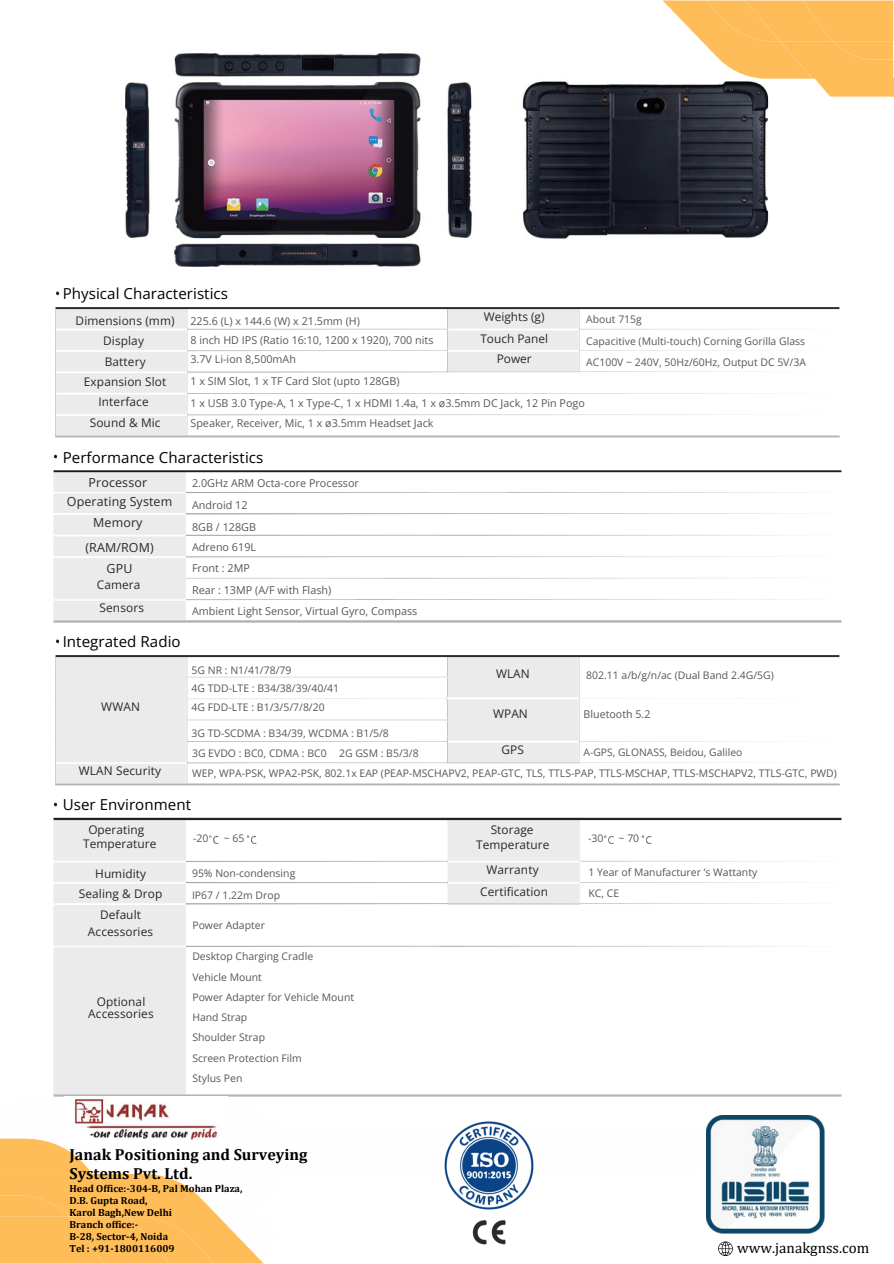
<style>
.page{position:relative;width:894px;height:1264px;background:#fff}
.page>*{position:absolute;margin:0;border:0;box-sizing:border-box;transform-origin:0 0}
.t1{font:700 16.05px/18.8px "Cambria";color:#000}
.t2{font:15.15px "Open Sans";letter-spacing:.005em;color:#000}
.t3{font:15px "Cambria";color:#000}
.t4{font:12.45px/18.9px "Open Sans";letter-spacing:.01em;color:#2a2827;text-align:center}
.t5{font:11.85px/20.2px "Open Sans";letter-spacing:.01em;color:#2a2827;text-align:center}
.t6{font:10.8px "Open Sans";color:#585756}
.t7{font:10.65px "Open Sans";color:#585756}
.t8{font:10.5px/20.2px "Open Sans";color:#585756}
.t9{font:10.35px "Open Sans";color:#585756}
.t10{font:700 10.2px/12px "Cambria";color:#000}
</style>
<div class="page">
<img style="left:125px;top:53px;width:643px;height:213px">
<svg style="left:662px;top:0;width:231px;height:97px"></svg>
<img style="left:53px;top:454px;width:789px;height:169px">
<img style="left:55px;top:291px;width:785px;height:147px">
<img style="left:55px;top:639px;width:785px;height:147px">
<img style="left:53px;top:802px;width:789px;height:295px">
<svg style="left:0;top:1138px;width:263px;height:125px"></svg>
<img style="left:65px;top:1096px;width:163px;height:46px">
<img style="left:444px;top:1121px;width:90px;height:89px">
<img style="left:472px;top:1220px;width:34px;height:25px">
<img style="left:706px;top:1115px;width:118px;height:118px">
<svg style="left:718px;top:1241px;width:14px;height:14px"></svg>
<h1 class="t2" style="left:63px;top:283px;width:167px">Physical Characteristics</h1>
<p class="t5" style="left:76px;top:310px;width:100px">Dimensions (mm)<br>Display<br>Battery<br>Expansion Slot<br>Interface<br>Sound &amp; Mic</p>
<h2 class="t5" style="left:483px;top:306px;width:62px">Weights (g)</h2>
<h2 class="t5" style="left:480px;top:328px;width:69px">Touch Panel</h2>
<p class="t5" style="left:496px;top:348px;width:37px">Power</p>
<p class="t8" style="left:586px;top:309px;width:57px">About 715g</p>
<h1 class="t8" style="left:586px;top:330px;width:221px;line-height:21.3px">Capacitive (Multi-touch) Corning Gorilla Glass<br>AC100V ~ 240V, 50Hz/60Hz, Output DC 5V/3A</h1>
<h4 class="t6" style="left:190px;top:314px;width:171px">225.6 (L) x 144.6 (W) x 21.5mm (H)</h4>
<h4 class="t6" style="left:190px;top:332px;width:244px">8 inch HD IPS (Ratio 16:10, 1200 x 1920), 700 nits</h4>
<h3 class="t6" style="left:190px;top:351px;width:107px">3.7V Li-ion 8,500mAh</h3>
<h4 class="t6" style="left:190px;top:373px;width:210px">1 x SIM Slot, 1 x TF Card Slot (upto 128GB)</h4>
<h4 class="t6" style="left:190px;top:395px;width:396px">1 x USB 3.0 Type-A, 1 x Type-C, 1 x HDMI 1.4a, 1 x ø3.5mm DC Jack, 12 Pin Pogo</h4>
<h2 class="t6" style="left:190px;top:416px;width:244px">Speaker, Receiver, Mic, 1 x ø3.5mm Headset Jack</h2>
<h3 class="t2" style="left:63px;top:447px;width:202px">Performance Characteristics</h3>
<p class="t4" style="left:67px;top:472px;width:107px">Processor<br>Operating System</p>
<p class="t4" style="left:85px;top:509px;width:70px;line-height:24.8px">Memory (RAM/ROM)</p>
<p class="t4" style="left:106px;top:558px;width:28px">GPU</p>
<p class="t5" style="left:97px;top:574px;width:45px">Camera</p>
<h3 class="t5" style="left:99px;top:597px;width:46px">Sensors</h3>
<p class="t2" style="left:63px;top:631px;width:119px">Integrated Radio</p>
<h3 class="t5" style="left:101px;top:696px;width:40px">WWAN</h3>
<p class="t5" style="left:79px;top:760px;width:84px">WLAN Security</p>
<p class="t6" style="left:192px;top:475px;width:168px">2.0GHz ARM Octa-core Processor</p>
<p class="t6" style="left:192px;top:497px;width:57px">Android 12</p>
<p class="t6" style="left:192px;top:519px;width:66px">8GB / 128GB</p>
<p class="t6" style="left:192px;top:539px;width:66px">Adreno 619L</p>
<p class="t6" style="left:192px;top:560px;width:59px">Front : 2MP</p>
<h1 class="t6" style="left:192px;top:582px;width:141px">Rear : 13MP (A/F with Flash)</h1>
<h2 class="t6" style="left:192px;top:603px;width:227px">Ambient Light Sensor, Virtual Gyro, Compass</h2>
<h3 class="t8" style="left:191px;top:660px;width:101px">5G NR : N1/41/78/79</h3>
<h3 class="t8" style="left:191px;top:678px;width:149px;line-height:19px">4G TDD-LTE : B34/38/39/40/41<br>4G FDD-LTE : B1/3/5/7/8/20</h3>
<h3 class="t8" style="left:191px;top:722px;width:199px">3G TD-SCDMA : B34/39, WCDMA : B1/5/8</h3>
<p class="t5" style="left:496px;top:663px;width:35px">WLAN</p>
<p class="t8" style="left:586px;top:665px;width:189px">802.11 a/b/g/n/ac (Dual Band 2.4G/5G)</p>
<h3 class="t5" style="left:493px;top:703px;width:36px">WPAN</h3>
<p class="t7" style="left:583px;top:706px;width:68px">Bluetooth 5.2</p>
<h3 class="t8" style="left:192px;top:743px;width:136px">3G EVDO : BC0, CDMA : BC0</h3>
<p class="t8" style="left:339px;top:743px;width:81px">2G GSM : B5/3/8</p>
<h3 class="t5" style="left:501px;top:739px;width:24px">GPS</h3>
<p class="t9" style="left:583px;top:744px;width:160px">A-GPS, GLONASS, Beidou, Galileo</p>
<h3 class="t8" style="left:192px;top:763px;width:646px">WEP, WPA-PSK, WPA2-PSK, 802.1x EAP (PEAP-MSCHAPV2, PEAP-GTC, TLS, TTLS-PAP, TTLS-MSCHAP, TTLS-MSCHAPV2, TTLS-GTC, PWD)</h3>
<p class="t2" style="left:63px;top:793px;width:130px">User Environment</p>
<p class="t5" style="left:88px;top:819px;width:57px">Operating</p>
<p class="t5" style="left:83px;top:833px;width:75px">Temperature</p>
<p class="t5" style="left:79px;top:862px;width:85px">Humidity<br>Sealing &amp; Drop</p>
<p class="t5" style="left:88px;top:906px;width:67px;line-height:16.8px">Default<br>Accessories</p>
<p class="t5" style="left:88px;top:995px;width:67px;line-height:12.3px">Optional<br>Accessories</p>
<h3 class="t8" style="left:193px;top:828px;width:17px">-20</h3>
<h3 class="t8" style="left:224px;top:828px;width:22px">~ 65</h3>
<p class="t8" style="left:192px;top:862px;width:105px;line-height:21.3px">95% Non-condensing<br>IP67 / 1.22m Drop</p>
<p class="t8" style="left:192px;top:914px;width:74px">Power Adapter</p>
<p class="t8" style="left:192px;top:946px;width:163px">Desktop Charging Cradle<br>Vehicle Mount<br>Power Adapter for Vehicle Mount<br>Hand Strap<br>Shoulder Strap<br>Screen Protection Film<br>Stylus Pen</p>
<p class="t1" style="left:69px;top:1144px;width:239px">Janak Positioning and Surveying<br>Systems Pvt. Ltd.</p>
<p class="t10" style="left:69px;top:1182px;width:174px">Head Office:-304-B, Pal Mohan Plaza,<br>D.B. Gupta Road,<br>Karol Bagh,New Delhi<br>Branch office:-<br>B-28, Sector-4, Noida<br>Tel : +91-1800116009</p>
<h3 class="t5" style="left:490px;top:819px;width:44px">Storage</h3>
<p class="t5" style="left:476px;top:833px;width:75px">Temperature</p>
<h1 class="t5" style="left:486px;top:859px;width:54px">Warranty</h1>
<h3 class="t5" style="left:480px;top:881px;width:69px">Certification</h3>
<p class="t8" style="left:588px;top:828px;width:17px">-30</p>
<p class="t8" style="left:618px;top:828px;width:22px">~ 70</p>
<p class="t8" style="left:588px;top:861px;width:170px;line-height:21.3px">1 Year of Manufacturer ’s Wattanty<br>KC, CE</p>
<p class="t3" style="left:737px;top:1238px;width:134px">www.janakgnss.com</p>
</div>
